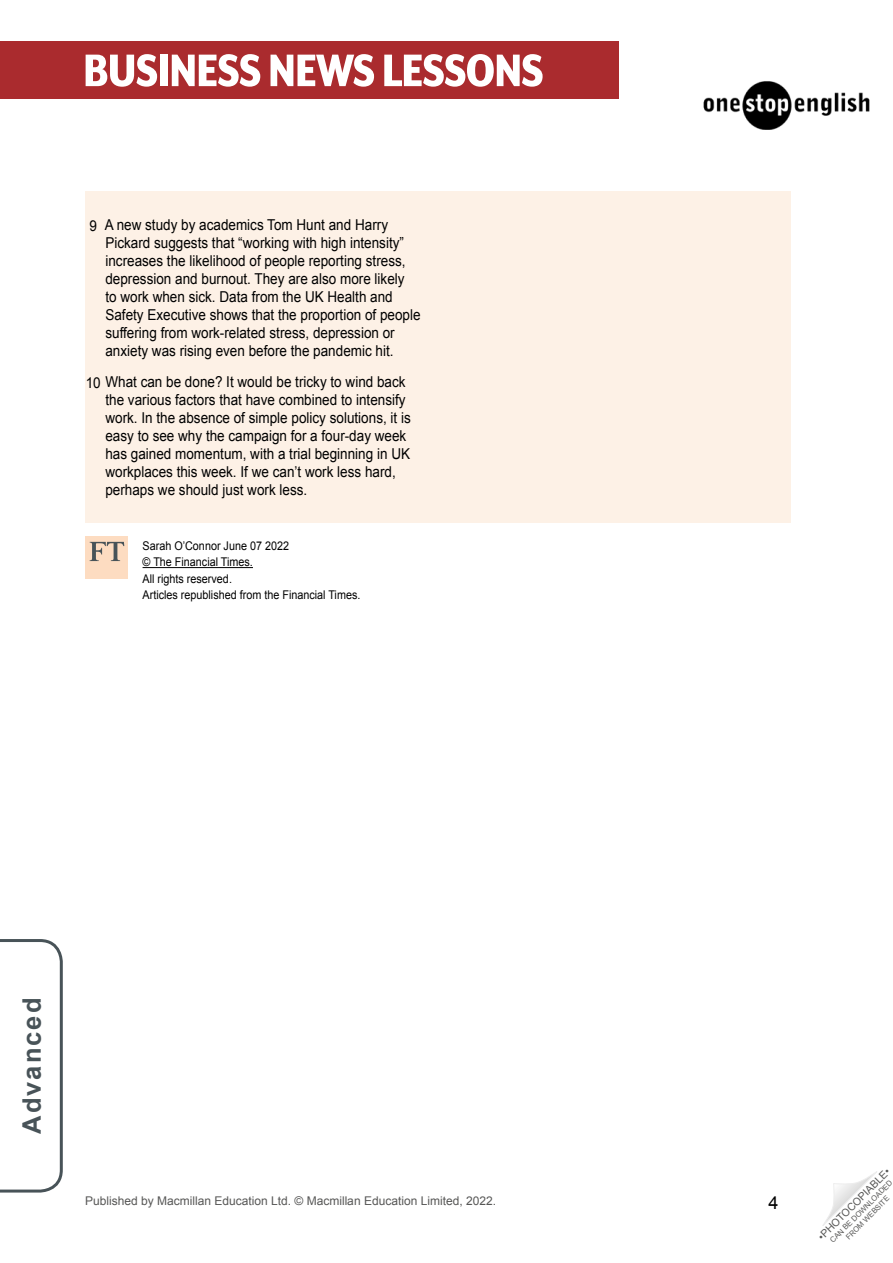
<style>
.page{position:relative;width:893px;height:1263px;background:#fff}
.page>*{position:absolute;margin:0;border:0;box-sizing:border-box;transform-origin:0 0}
.t1{font:800 52.5px "Mr Eaves XL Mod Nar OT";letter-spacing:-.015em;color:#fff}
.t2{font:700 25.5px "Arial";letter-spacing:.08em;color:#485358}
.t3{font:18px "Arial";color:#000}
.Article__Body_text{font:15px/18px "Arial";color:#000;scale:.9 1}
.Article__FT_copyrigh{font:12px "Arial";color:#000;scale:.9 1}
.t4{font:12px "Arial";color:#575756}
.t5{font:10.5px "Arial";color:#575756}
.t6{font:7.5px/9px "Arial";color:#575756;text-align:center}
</style>
<div class="page">
<svg style="left:822px;top:1171px;width:55px;height:55px"></svg>
<svg style="left:0;top:939px;width:63px;height:254px"></svg>
<div style="left:0;top:41px;width:619px;height:58px;background:#aa2b2e"></div>
<img style="left:703px;top:81px;width:167px;height:48px">
<div style="left:85px;top:191px;width:706px;height:332px;background:#fdf1e6"></div>
<hr style="left:143px;top:567px;width:110px;height:1px;background:#000">
<div style="left:85px;top:536px;width:43px;height:42px;background:#fddcc1"></div>
<svg style="left:90px;top:542px;width:34px;height:19px"></svg>
<h1 class="t1" style="left:83px;top:42px;width:462px">BUSINESS NEWS LESSONS</h1>
<p class="Article__Body_text" style="left:105px;top:216px;width:353px">A new study by academics Tom Hunt and Harry Pickard suggests that “working with high intensity” increases the likelihood of people reporting stress, depression and burnout. They are also more likely<br>to work when sick. Data from the UK Health and Safety Executive shows that the proportion of people suffering from work-related stress, depression or anxiety was rising even before the pandemic hit.</p>
<p class="Article__Body_text" style="left:105px;top:372px;width:341px;text-indent:-20px">10 What can be done? It would be tricky to wind back the various factors that have combined to intensify work. In the absence of simple policy solutions, it is easy to see why the campaign for a four-day week has gained momentum, with a trial beginning in UK workplaces this week. If we can’t work less hard, perhaps we should just work less.</p>
<p class="Article__Body_text" style="left:90px;top:217px;width:10px">9</p>
<p class="Article__FT_copyrigh" style="left:143px;top:538px;width:164px">Sarah O’Connor June 07 2022</p>
<p class="Article__FT_copyrigh" style="left:143px;top:554px;width:124px">© The Financial Times.</p>
<p class="Article__FT_copyrigh" style="left:143px;top:571px;width:101px">All rights reserved.</p>
<p class="Article__FT_copyrigh" style="left:143px;top:587px;width:244px">Articles republished from the Financial Times.</p>
<h2 class="t2" style="left:15px;top:1134px;width:138px;rotate:-90deg">Advanced</h2>
<p class="t4" style="left:85px;top:1193px;width:413px">Published by Macmillan Education Ltd. © Macmillan Education Limited, 2022.</p>
<p class="t3" style="left:769px;top:1191px;width:12px">4</p>
<p class="t5" style="left:815px;top:1233px;width:99px;rotate:-45deg">•PHOTOCOPIABLE•</p>
<p class="t6" style="left:828px;top:1238px;width:86px;rotate:-45deg">CAN BE DOWNLOADED<br>FROM WEBSITE</p>
</div>
